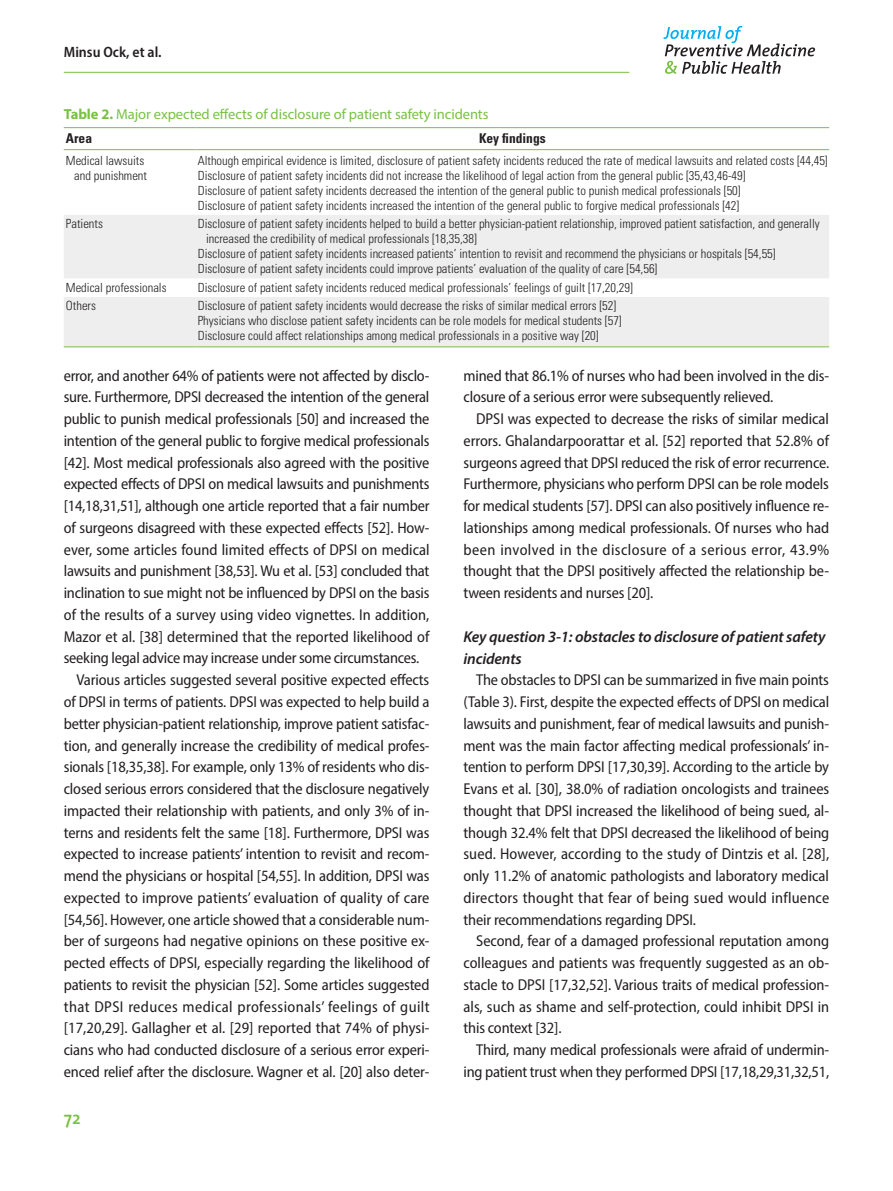
<style>
.page{position:relative;width:893px;height:1191px;background:#fff}
.page>*{position:absolute;margin:0;border:0;box-sizing:border-box;transform-origin:0 0}
.t1{font:600 18px "The Mix";color:#79c142}
.jpmph_본문{font:semi-condensed 15.75px/21.8px "Myriad Pro";letter-spacing:-.01em;color:#231f20;text-align:justify}
.jpmph_소제목{font:italic 600 15.75px/21.8px "Myriad Pro";letter-spacing:-.01em;color:#231f20}
.t2{font:600 semi-condensed 15px "Myriad Pro";color:#231f20}
.jpmph_표그림캡션{font:14.55px "Myriad Pro";letter-spacing:-.005em;color:#79c142}
.jpmph_표머리{font:700 condensed 13.5px "Univers LT Std";color:#231f20}
.jpmph_표본문{font:300 condensed 12.6px/15px "Univers LT Std";color:#231f20}
.s1{font-weight:700}
</style>
<div class="page">
<hr style="left:64px;top:72px;width:565px;height:1px;background:#79c142">
<svg style="left:663px;top:26px;width:152px;height:48px"></svg>
<svg style="left:64px;top:128px;width:765px;height:1px"></svg>
<svg style="left:64px;top:215px;width:765px;height:131px;background:#f0f0f1"></svg>
<hr style="left:64px;top:127px;width:132px;height:1px;background:#79c142">
<hr style="left:196px;top:127px;width:633px;height:1px;background:#79c142">
<hr style="left:64px;top:346px;width:132px;height:1px;background:#79c142">
<hr style="left:196px;top:346px;width:633px;height:1px;background:#79c142">
<hr style="left:64px;top:149px;width:132px;height:1px;background:#79c142">
<hr style="left:196px;top:149px;width:633px;height:1px;background:#79c142">
<p class="t2" style="left:64px;top:42px;width:99px">Minsu Ock, et al.</p>
<p class="jpmph_표그림캡션" style="left:64px;top:105px;width:426px"><span class="s1">Table 2.</span> Major expected effects of disclosure of patient safety incidents</p>
<p class="jpmph_표머리" style="left:66px;top:130px;width:28px">Area</p>
<p class="jpmph_표머리" style="left:479px;top:130px;width:68px">Key findings</p>
<p class="jpmph_표본문" style="left:66px;top:153px;width:80px">Medical lawsuits</p>
<p class="jpmph_표본문" style="left:74px;top:168px;width:74px">and punishment</p>
<p class="jpmph_표본문" style="left:198px;top:153px;width:631px">Although empirical evidence is limited, disclosure of patient safety incidents reduced the rate of medical lawsuits and related costs [44,45]</p>
<p class="jpmph_표본문" style="left:198px;top:168px;width:549px">Disclosure of patient safety incidents did not increase the likelihood of legal action from the general public [35,43,46-49]</p>
<p class="jpmph_표본문" style="left:198px;top:183px;width:544px">Disclosure of patient safety incidents decreased the intention of the general public to punish medical professionals [50]</p>
<p class="jpmph_표본문" style="left:198px;top:198px;width:543px">Disclosure of patient safety incidents increased the intention of the general public to forgive medical professionals [42]</p>
<p class="jpmph_표본문" style="left:66px;top:216px;width:39px">Patients</p>
<p class="jpmph_표본문" style="left:206px;top:216px;width:615px;text-indent:-8px">Disclosure of patient safety incidents helped to build a better physician-patient relationship, improved patient satisfaction, and generally increased the credibility of medical professionals [18,35,38]</p>
<p class="jpmph_표본문" style="left:198px;top:246px;width:579px">Disclosure of patient safety incidents increased patients’ intention to revisit and recommend the physicians or hospitals [54,55]</p>
<p class="jpmph_표본문" style="left:198px;top:261px;width:461px">Disclosure of patient safety incidents could improve patients’ evaluation of the quality of care [54,56]</p>
<p class="jpmph_표본문" style="left:66px;top:280px;width:102px">Medical professionals</p>
<p class="jpmph_표본문" style="left:198px;top:280px;width:437px">Disclosure of patient safety incidents reduced medical professionals’ feelings of guilt [17,20,29]</p>
<p class="jpmph_표본문" style="left:66px;top:298px;width:32px">Others</p>
<p class="jpmph_표본문" style="left:198px;top:298px;width:420px">Disclosure of patient safety incidents would decrease the risks of similar medical errors [52]</p>
<p class="jpmph_표본문" style="left:198px;top:313px;width:425px">Physicians who disclose patient safety incidents can be role models for medical students [57]</p>
<p class="jpmph_표본문" style="left:198px;top:328px;width:402px">Disclosure could affect relationships among medical professionals in a positive way [20]</p>
<p class="jpmph_본문" style="left:64px;top:364px;width:367px">error, and another 64% of patients were not affected by disclo&shy;sure. Furthermore, DPSI decreased the intention of the general public to punish medical professionals [50] and increased the intention of the general public to forgive medical professionals [42]. Most medical professionals also agreed with the positive expected effects of DPSI on medical lawsuits and punishments [14,18,31,51], although one article reported that a fair number of surgeons disagreed with these expected effects [52]. How&shy;ever, some articles found limited effects of DPSI on medical lawsuits and punishment [38,53]. Wu et al. [53] concluded that inclination to sue might not be influenced by DPSI on the basis of the results of a survey using video vignettes. In addition, Mazor et al. [38] determined that the reported likelihood of seeking legal advice may increase under some circumstances.</p>
<p class="jpmph_본문" style="left:64px;top:669px;width:367px;text-indent:13px">Various articles suggested several positive expected effects of DPSI in terms of patients. DPSI was expected to help build a better physician-patient relationship, improve patient satisfac&shy;tion, and generally increase the credibility of medical profes&shy;sionals [18,35,38]. For example, only 13% of residents who dis&shy;closed serious errors considered that the disclosure negatively impacted their relationship with patients, and only 3% of in&shy;terns and residents felt the same [18]. Furthermore, DPSI was expected to increase patients’ intention to revisit and recom&shy;mend the physicians or hospital [54,55]. In addition, DPSI was expected to improve patients’ evaluation of quality of care [54,56]. However, one article showed that a considerable num&shy;ber of surgeons had negative opinions on these positive ex&shy;pected effects of DPSI, especially regarding the likelihood of patients to revisit the physician [52]. Some articles suggested that DPSI reduces medical professionals’ feelings of guilt [17,20,29]. Gallagher et al. [29] reported that 74% of physi&shy;cians who had conducted disclosure of a serious error experi&shy;enced relief after the disclosure. Wagner et al. [20] also deter-</p>
<p class="t1" style="left:64px;top:1103px;width:18px">72</p>
<p class="jpmph_본문" style="left:463px;top:364px;width:367px">mined that 86.1% of nurses who had been involved in the dis&shy;closure of a serious error were subsequently relieved.</p>
<p class="jpmph_본문" style="left:463px;top:408px;width:367px;text-indent:13px">DPSI was expected to decrease the risks of similar medical errors. Ghalandarpoorattar et al. [52] reported that 52.8% of surgeons agreed that DPSI reduced the risk of error recurrence.<br>Furthermore, physicians who perform DPSI can be role models for medical students [57]. DPSI can also positively influence re&shy;lationships among medical professionals. Of nurses who had been involved in the disclosure of a serious error, 43.9% thought that the DPSI positively affected the relationship be&shy;tween residents and nurses [20].</p>
<p class="jpmph_소제목" style="left:463px;top:626px;width:364px">Key question 3-1: obstacles to disclosure of patient safety incidents</p>
<p class="jpmph_본문" style="left:463px;top:669px;width:367px;text-indent:13px">The obstacles to DPSI can be summarized in five main points (Table 3). First, despite the expected effects of DPSI on medical lawsuits and punishment, fear of medical lawsuits and punish&shy;ment was the main factor affecting medical professionals’ in&shy;tention to perform DPSI [17,30,39]. According to the article by Evans et al. [30], 38.0% of radiation oncologists and trainees thought that DPSI increased the likelihood of being sued, al&shy;though 32.4% felt that DPSI decreased the likelihood of being sued. However, according to the study of Dintzis et al. [28], only 11.2% of anatomic pathologists and laboratory medical directors thought that fear of being sued would influence their recommendations regarding DPSI.</p>
<p class="jpmph_본문" style="left:463px;top:930px;width:367px;text-indent:13px">Second, fear of a damaged professional reputation among colleagues and patients was frequently suggested as an ob&shy;stacle to DPSI [17,32,52]. Various traits of medical profession&shy;als, such as shame and self-protection, could inhibit DPSI in this context [32].</p>
<p class="jpmph_본문" style="left:463px;top:1038px;width:367px;text-align:right">Third, many medical professionals were afraid of undermin&shy;ing patient trust when they performed DPSI [17,18,29,31,32,51,</p>
</div>
